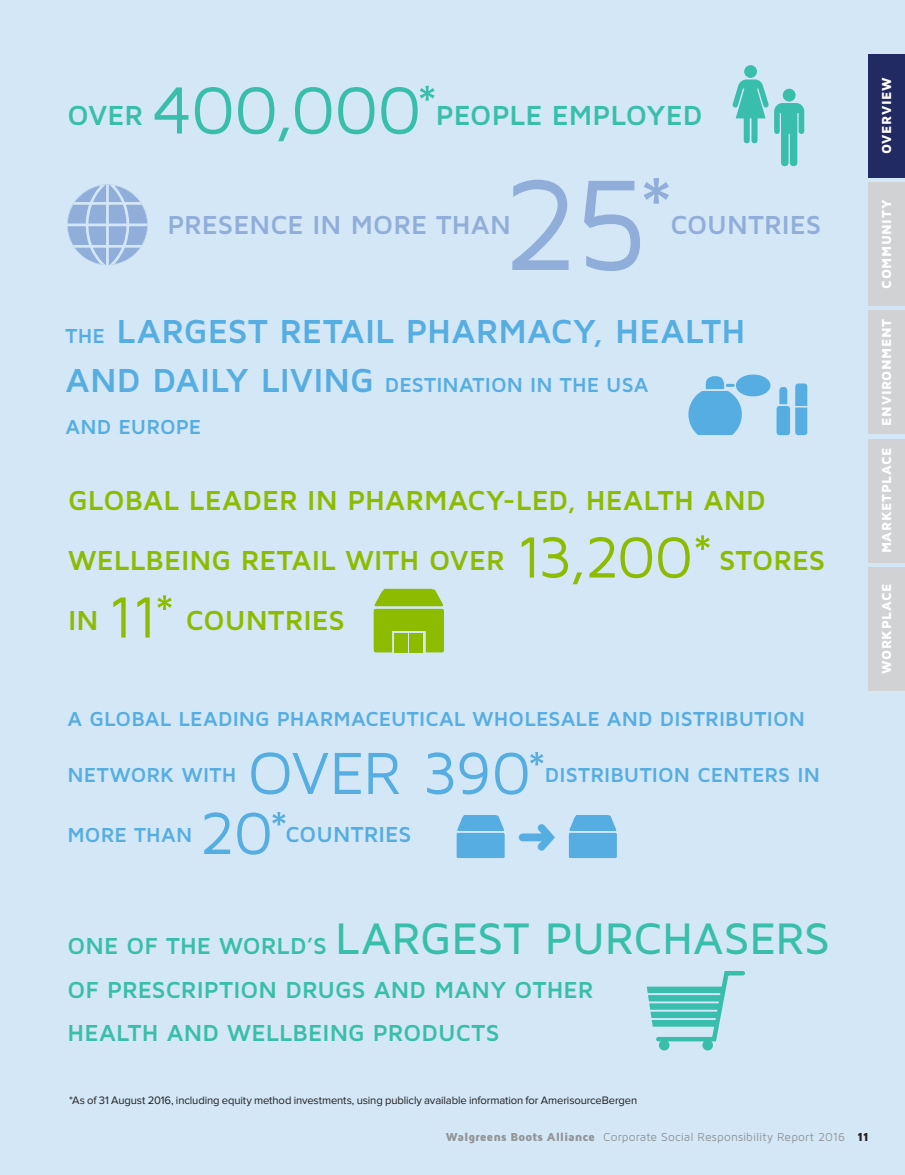
<style>
.page{position:relative;width:905px;height:1175px;background:#fff}
.page>*{position:absolute;margin:0;border:0;box-sizing:border-box;transform-origin:0 0}
.t1{font:133.5px "Maven Pro";color:#91aeda}
.t2{font:61.5px "Maven Pro";letter-spacing:-.02em;color:#55ade1}
.t3{font:500 45.75px "Maven Pro";letter-spacing:-.005em;color:#38beab}
.t4{font:700 34.5px "Maven Pro";letter-spacing:.005em;color:#55ade1}
.t5{font:700 28.65px "Maven Pro";color:#38beab}
.t6{font:700 28.5px/60px "Maven Pro";letter-spacing:.005em;color:#8dbb00}
.t7{font:700 27px "Maven Pro";color:#91aeda}
.t8{font:700 24px/43.5px "Maven Pro";letter-spacing:.005em;color:#38beab}
.t9{font:700 22.5px "Maven Pro";color:#55ade1}
.t10{font:700 21px/42px "Maven Pro";letter-spacing:.005em;color:#55ade1}
.t11{font:900 13.5px "Maven Pro";letter-spacing:.035em;color:#fff}
.t12{font:12px "Maven Pro";letter-spacing:.005em;color:#939598}
.t13{font:11.25px "Proxima Nova";letter-spacing:-.01em;color:#231f20}
.s1{font-weight:400;font-size:69px}
.s2{font-weight:400;font-size:61.5px}
.s3{font-size:105px}
.s4{font-size:21px}
.s5{font-size:34.5px}
.s6{font-weight:400;font-size:60px}
.s7{font-size:55.5px}
.s8{font-weight:700;font-size:24px}
.s9{font-weight:900}
.s10{font-weight:900;color:#231f20}
</style>
<div class="page">
<div style="left:0;top:0;width:904px;height:1174px;background:#d3e7f6"></div>
<svg style="left:569px;top:815px;width:47px;height:16px"></svg>
<div style="left:569px;top:833px;width:48px;height:25px;background:#55ade1;border-radius:2px"></div>
<svg style="left:457px;top:815px;width:47px;height:16px"></svg>
<div style="left:456px;top:833px;width:48px;height:25px;background:#55ade1;border-radius:2px"></div>
<div style="left:744px;top:65px;width:13px;height:13px;background:#38beab;border-radius:50%"></div>
<svg style="left:732px;top:79px;width:72px;height:88px"></svg>
<svg style="left:67px;top:184px;width:81px;height:81px"></svg>
<svg style="left:374px;top:589px;width:70px;height:63px;background:#96c021"></svg>
<div style="left:410px;top:633px;width:13px;height:19px;background:#8dbb00"></div>
<div style="left:394px;top:633px;width:14px;height:19px;background:#8dbb00"></div>
<div style="left:868px;top:310px;width:36px;height:124px;background:#d1d2d4"></div>
<div style="left:868px;top:182px;width:36px;height:124px;background:#d1d2d4"></div>
<div style="left:868px;top:567px;width:36px;height:123px;background:#d1d2d4"></div>
<div style="left:868px;top:439px;width:36px;height:123px;background:#d1d2d4"></div>
<div style="left:868px;top:54px;width:36px;height:124px;background:#222a64"></div>
<div style="left:659px;top:1039px;width:10px;height:11px;background:#38beab;border-radius:50%"></div>
<div style="left:702px;top:1039px;width:11px;height:11px;background:#38beab;border-radius:50%"></div>
<svg style="left:646px;top:971px;width:99px;height:72px"></svg>
<hr style="left:645px;top:993px;width:74px;height:2px;background:#d3e7f6">
<hr style="left:646px;top:1001px;width:72px;height:2px;background:#d3e7f6">
<hr style="left:647px;top:1009px;width:69px;height:2px;background:#d3e7f6">
<hr style="left:648px;top:1018px;width:67px;height:2px;background:#d3e7f6">
<div style="left:736px;top:374px;width:34px;height:22px;background:#55ade1;border-radius:50%"></div>
<svg style="left:688px;top:376px;width:56px;height:59px"></svg>
<div style="left:776px;top:406px;width:14px;height:29px;background:#55ade1;border-radius:3px"></div>
<div style="left:795px;top:383px;width:12px;height:52px;background:#55ade1;border-radius:3px"></div>
<svg style="left:779px;top:387px;width:8px;height:17px"></svg>
<svg style="left:795px;top:406px;width:12px;height:1px"></svg>
<h3 class="t5" style="left:68px;top:97px;width:636px">OVER <span class="s1">400,000</span><span class="s2">*</span>PEOPLE EMPLOYED</h3>
<h1 class="t1" style="left:502px;top:141px;width:177px">25<span class="s3">*</span></h1>
<p class="t7" style="left:167px;top:208px;width:345px">PRESENCE IN MORE THAN</p>
<p class="t7" style="left:670px;top:208px;width:152px">COUNTRIES</p>
<h3 class="t4" style="left:66px;top:309px;width:681px"><span class="s4">THE</span> LARGEST RETAIL PHARMACY, HEALTH</h3>
<p class="t10" style="left:66px;top:363px;width:584px"><span class="s5">AND DAILY LIVING</span> DESTINATION IN THE USA<br>AND EUROPE</p>
<h3 class="t6" style="left:68px;top:469px;width:759px">GLOBAL LEADER IN PHARMACY-LED, HEALTH AND<br>WELLBEING RETAIL WITH OVER <span class="s6">13,200*</span> STORES<br>IN <span class="s6">11*</span> COUNTRIES</h3>
<p class="t10" style="left:68px;top:697px;width:739px">A GLOBAL LEADING PHARMACEUTICAL WHOLESALE AND DISTRIBUTION</p>
<p class="t10" style="left:68px;top:753px;width:170px">NETWORK WITH</p>
<h2 class="t2" style="left:247px;top:734px;width:302px">over 390<span class="s7">*</span></h2>
<p class="t10" style="left:545px;top:753px;width:276px">DISTRIBUTION CENTERS IN</p>
<p class="t10" style="left:67px;top:813px;width:126px">MORE THAN</p>
<h2 class="t2" style="left:199px;top:794px;width:92px">20<span class="s7">*</span></h2>
<p class="t9" style="left:285px;top:820px;width:127px">COUNTRIES</p>
<p class="t11" style="left:878px;top:154px;width:77px;rotate:-90deg">overview</p>
<p class="t11" style="left:878px;top:288px;width:90px;rotate:-90deg">Community</p>
<p class="t11" style="left:878px;top:425px;width:108px;rotate:-90deg">Environment</p>
<p class="t11" style="left:878px;top:553px;width:106px;rotate:-90deg">Marketplace</p>
<p class="t11" style="left:878px;top:674px;width:91px;rotate:-90deg">Workplace</p>
<h3 class="t3" style="left:68px;top:910px;width:764px"><span class="s8">ONE OF THE WORLD’S</span> LARGEST PURCHASERS</h3>
<p class="t8" style="left:67px;top:966px;width:527px">OF PRESCRIPTION DRUGS AND MANY OTHER<br>HEALTH AND WELLBEING PRODUCTS</p>
<p class="t13" style="left:69px;top:1094px;width:569px">*As of 31 August 2016, including equity method investments, using publicly available information for AmerisourceBergen</p>
<p class="t12" style="left:446px;top:1129px;width:424px"><span class="s9">Walgreens Boots Alliance</span> Corporate Social Responsibility Report 2016 <span class="s10">11</span></p>
</div>
